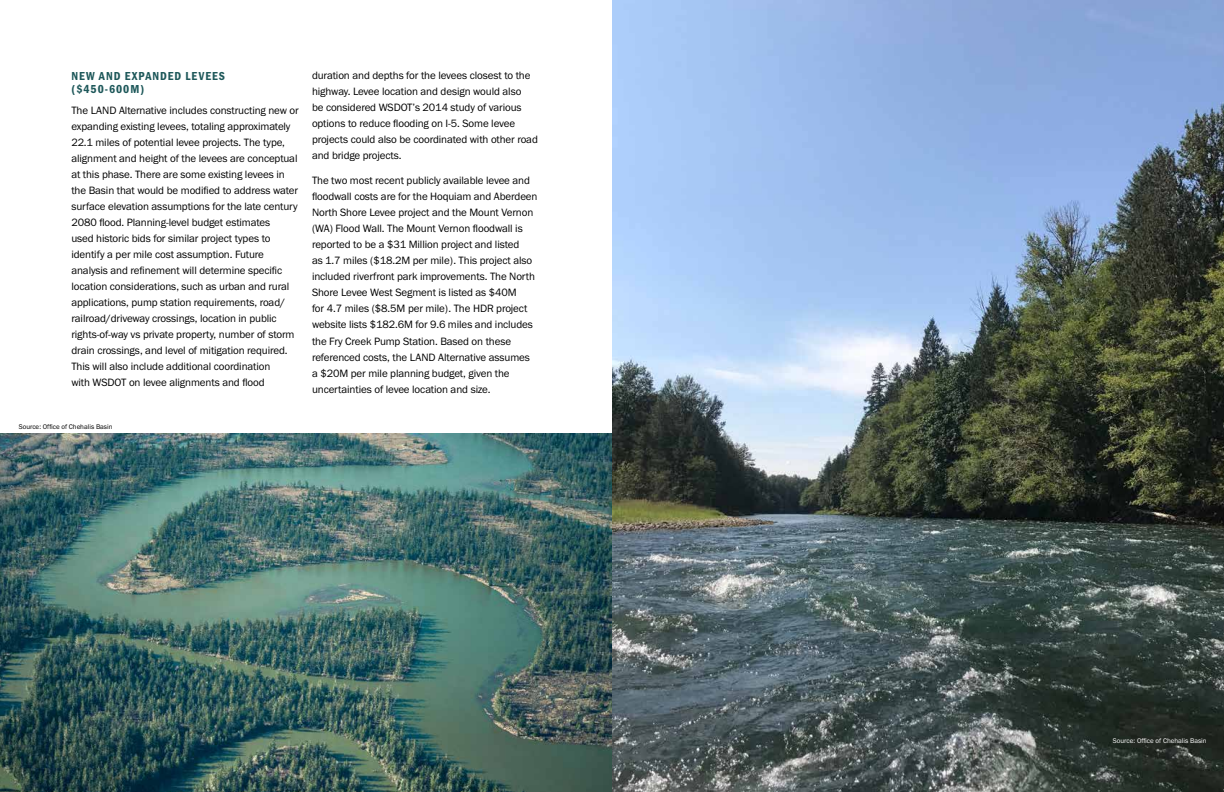
<style>
.page{position:relative;width:1224px;height:792px;background:#fff}
.page>*{position:absolute;margin:0;border:0;box-sizing:border-box;transform-origin:0 0}
.t1{font:12px/13px "Franklin Gothic URW Con Dem";letter-spacing:.08em;color:#1e585a}
.t2{font:11px/16px "Franklin Gothic URW Boo";letter-spacing:-.01em;color:#000}
.t3{font:7px "Franklin Gothic URW Boo";color:#000}
.t4{font:7px "Franklin Gothic URW Boo";color:#fff}
</style>
<div class="page">
<img style="left:612px;top:0;width:612px;height:792px">
<img style="left:0;top:433px;width:612px;height:359px">
<p class="t1" style="left:71px;top:69px;width:155px">NEW AND EXPANDED LEVEES ($450-600M)</p>
<p class="t2" style="left:71px;top:102px;width:229px">The LAND Alternative includes constructing new or expanding existing levees, totaling approximately 22.1 miles of potential levee projects. The type, alignment and height of the levees are conceptual at this phase. There are some existing levees in the Basin that would be modified to address water surface elevation assumptions for the late century 2080 flood. Planning-level budget estimates<br>used historic bids for similar project types to identify a per mile cost assumption. Future analysis and refinement will determine specific location considerations, such as urban and rural applications, pump station requirements, road/ railroad/driveway crossings, location in public rights-of-way vs private property, number of storm drain crossings, and level of mitigation required.<br>This will also include additional coordination<br>with WSDOT on levee alignments and flood</p>
<p class="t3" style="left:19px;top:422px;width:95px">Source: Office of Chehalis Basin</p>
<p class="t2" style="left:312px;top:68px;width:227px">duration and depths for the levees closest to the highway. Levee location and design would also<br>be considered WSDOT’s 2014 study of various options to reduce flooding on I-5. Some levee projects could also be coordinated with other road and bridge projects.</p>
<p class="t2" style="left:312px;top:173px;width:227px">The two most recent publicly available levee and floodwall costs are for the Hoquiam and Aberdeen North Shore Levee project and the Mount Vernon (WA) Flood Wall. The Mount Vernon floodwall is reported to be a $31 Million project and listed<br>as 1.7 miles ($18.2M per mile). This project also included riverfront park improvements. The North Shore Levee West Segment is listed as $40M<br>for 4.7 miles ($8.5M per mile). The HDR project website lists $182.6M for 9.6 miles and includes the Fry Creek Pump Station. Based on these referenced costs, the LAND Alternative assumes a $20M per mile planning budget, given the uncertainties of levee location and size.</p>
<p class="t4" style="left:1113px;top:737px;width:95px">Source: Office of Chehalis Basin</p>
</div>
